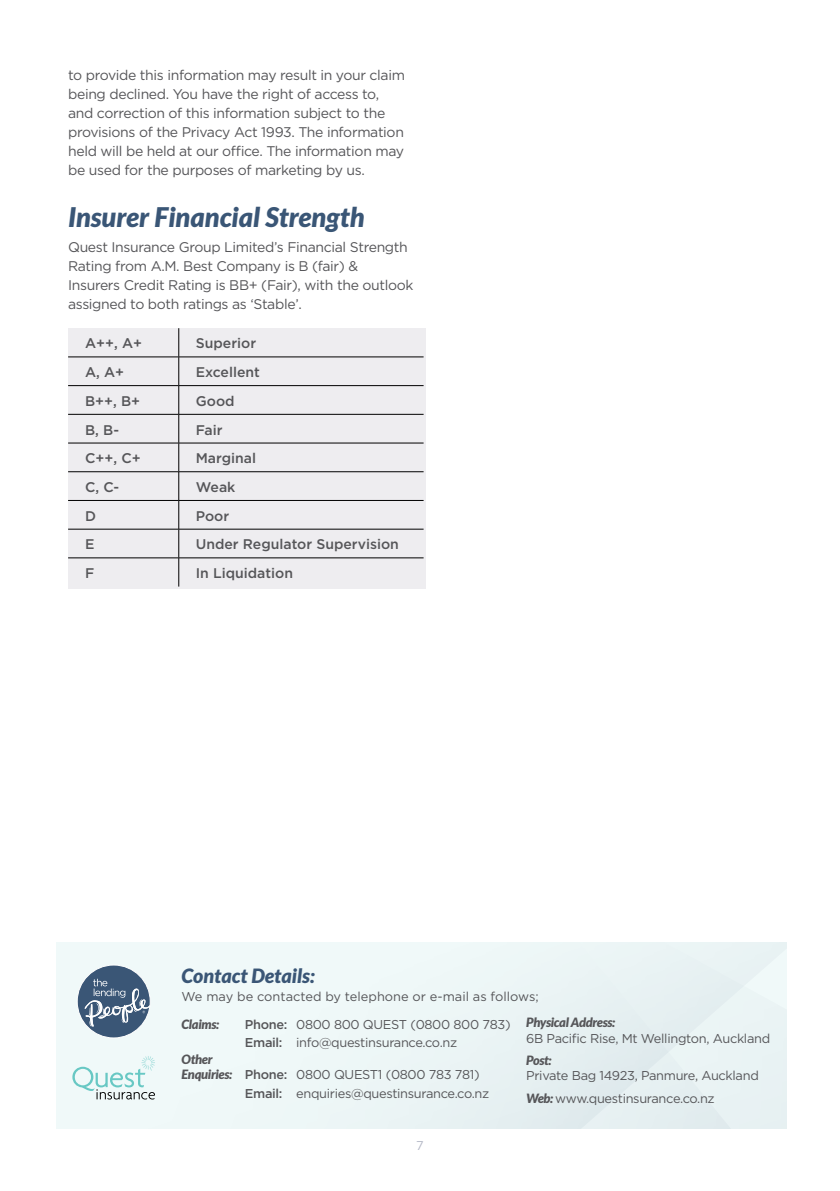
<style>
.page{position:relative;width:840px;height:1191px;background:#fff}
.page>*{position:absolute;margin:0;border:0;box-sizing:border-box;transform-origin:0 0}
.t1{font:italic 900 27px "Lato";color:#3a5676}
.t2{font:italic 900 19.6px "Lato";color:#3a5676}
.t3{font:14px/19px "Gotham";letter-spacing:-.025em;color:#565659}
.t4{font:500 14px "Gotham";color:#565659}
.t5{font:12.8px/18.8px "Gotham";letter-spacing:-.025em;color:#565659}
.t6{font:12.8px "Gotham";color:#565659}
.t7{font:italic 900 12.8px "Lato";letter-spacing:-.025em;color:#565659}
.t8{font:12.6px "Gotham";color:#b4b8c6}
.s1{font-weight:500}
.s2{font-family:"Lato";font-weight:900;font-style:italic}
</style>
<div class="page">
<div style="left:68px;top:328px;width:357px;height:260px;background:#eeedf0"></div>
<hr style="left:68px;top:356px;width:111px;height:1px;background:#000">
<hr style="left:179px;top:356px;width:244px;height:1px;background:#000">
<hr style="left:68px;top:385px;width:111px;height:1px;background:#000">
<hr style="left:179px;top:385px;width:244px;height:1px;background:#000">
<hr style="left:68px;top:414px;width:111px;height:1px;background:#000">
<hr style="left:179px;top:414px;width:244px;height:1px;background:#000">
<hr style="left:68px;top:443px;width:111px;height:1px;background:#000">
<hr style="left:179px;top:443px;width:244px;height:1px;background:#000">
<hr style="left:68px;top:471px;width:111px;height:1px;background:#000">
<hr style="left:179px;top:471px;width:244px;height:1px;background:#000">
<hr style="left:68px;top:500px;width:111px;height:1px;background:#000">
<hr style="left:179px;top:500px;width:244px;height:1px;background:#000">
<hr style="left:68px;top:529px;width:111px;height:1px;background:#000">
<hr style="left:179px;top:529px;width:244px;height:1px;background:#000">
<hr style="left:68px;top:557px;width:111px;height:1px;background:#000">
<hr style="left:179px;top:557px;width:244px;height:1px;background:#000">
<svg style="left:178px;top:328px;width:1px;height:258px"></svg>
<svg style="left:56px;top:942px;width:730px;height:186px;fill:#edf6f6"></svg>
<svg style="left:72px;top:1056px;width:83px;height:43px"></svg>
<div style="left:77px;top:965px;width:73px;height:73px;background:#3a5676;border-radius:50%"></div>
<svg style="left:84px;top:978px;width:66px;height:48px"></svg>
<p class="t3" style="left:68px;top:65px;width:338px">to provide this information may result in your claim being declined. You have the right of access to, and correction of this information subject to the provisions of the Privacy Act 1993. The information held will be held at our office. The information may be used for the purposes of marketing by us.</p>
<h1 class="t1" style="left:68px;top:201px;width:298px">Insurer Financial Strength</h1>
<p class="t3" style="left:68px;top:237px;width:347px">Quest Insurance Group Limited’s Financial Strength Rating from A.M. Best Company is B (fair) &amp; Insurers Credit Rating is BB+ (Fair), with the outlook assigned to both ratings as ‘Stable’.</p>
<p class="t4" style="left:85px;top:335px;width:58px">A++, A+</p>
<p class="t4" style="left:196px;top:335px;width:62px">Superior</p>
<p class="t4" style="left:85px;top:364px;width:41px">A, A+</p>
<p class="t4" style="left:196px;top:364px;width:66px">Excellent</p>
<p class="t4" style="left:85px;top:393px;width:57px">B++, B+</p>
<p class="t4" style="left:196px;top:393px;width:40px">Good</p>
<p class="t4" style="left:85px;top:421px;width:35px">B, B-</p>
<p class="t4" style="left:196px;top:421px;width:28px">Fair</p>
<p class="t4" style="left:85px;top:450px;width:57px">C++, C+</p>
<p class="t4" style="left:196px;top:450px;width:62px">Marginal</p>
<p class="t4" style="left:85px;top:479px;width:36px">C, C-</p>
<p class="t4" style="left:196px;top:479px;width:41px">Weak</p>
<p class="t4" style="left:85px;top:508px;width:12px">D</p>
<p class="t4" style="left:196px;top:508px;width:35px">Poor</p>
<p class="t4" style="left:85px;top:536px;width:11px">E</p>
<p class="t4" style="left:196px;top:536px;width:204px">Under Regulator Supervision</p>
<p class="t4" style="left:85px;top:565px;width:11px">F</p>
<p class="t4" style="left:196px;top:565px;width:99px">In Liquidation</p>
<h2 class="t2" style="left:181px;top:964px;width:134px">Contact Details:</h2>
<p class="t6" style="left:181px;top:989px;width:358px">We may be contacted by telephone or e-mail as follows;</p>
<p class="t7" style="left:181px;top:1016px;width:39px">Claims:</p>
<p class="t5" style="left:245px;top:1014px;width:267px"><span class="s1">Phone:</span> 0800 800 QUEST (0800 800 783)<br><span class="s1">Email:</span> info@questinsurance.co.nz</p>
<p class="t7" style="left:181px;top:1051px;width:32px">Other</p>
<p class="t5" style="left:245px;top:1064px;width:246px;text-indent:-63px"><span class="s2">Enquiries:</span> <span class="s1">Phone:</span> 0800 QUEST1 (0800 783 781)<br><span class="s1">Email:</span> enquiries@questinsurance.co.nz</p>
<p class="t8" style="left:416px;top:1138px;width:9px">7</p>
<p class="t7" style="left:526px;top:1015px;width:90px">Physical Address:</p>
<p class="t5" style="left:526px;top:1028px;width:245px">6B Pacific Rise, Mt Wellington, Auckland</p>
<p class="t7" style="left:526px;top:1052px;width:27px">Post:</p>
<p class="t5" style="left:526px;top:1064px;width:234px;line-height:22.2px">Private Bag 14923, Panmure, Auckland<br><span class="s2">Web:</span> www.questinsurance.co.nz</p>
</div>
